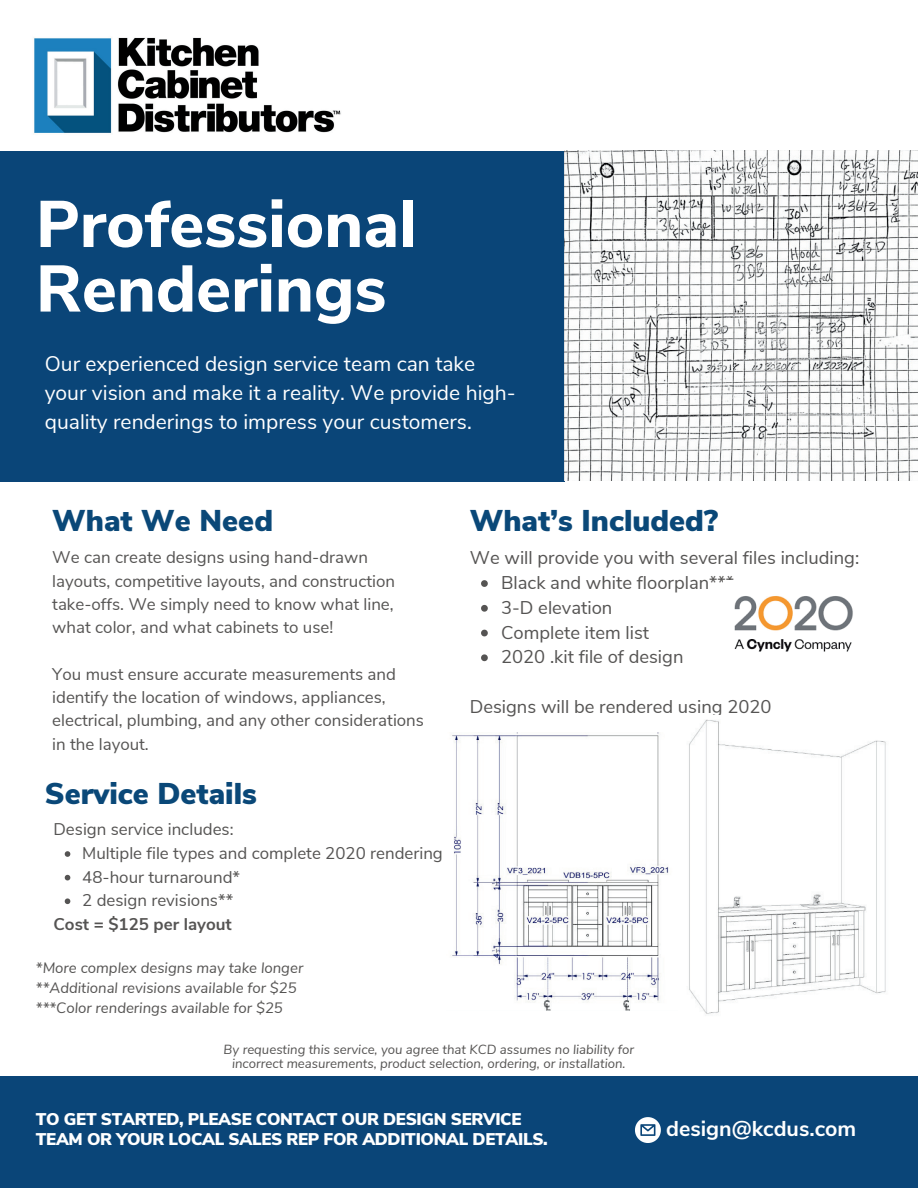
<style>
.page{position:relative;width:918px;height:1188px;background:#fff}
.page>*{position:absolute;margin:0;border:0;box-sizing:border-box;transform-origin:0 0}
.t1{font:800 65.55px/64.5px "Nunito Sans";color:#fff}
.t2{font:900 30px "Nunito Sans";color:#0a4878}
.t3{font:700 21.45px "Nunito Sans";color:#fff}
.t4{font:21px/29px "Nunito Sans";color:#fff}
.t5{font:18.45px/24.8px "Nunito Sans";color:#555453}
.t6{font:16.95px/23.2px "Nunito Sans";color:#555453}
.t7{font:900 16.95px/20.1px "Nunito Sans";letter-spacing:-.02em;color:#fff}
.t8{font:700 16.95px "Nunito Sans";color:#555453}
.t9{font:italic 15px/20.2px "Nunito Sans";color:#555453}
.t10{font:italic 13.2px/13.8px "Nunito Sans";color:#555453;text-align:center}
</style>
<div class="page">
<div style="left:0;top:151px;width:564px;height:330px;background:#0a4578"></div>
<div style="left:0;top:1077px;width:918px;height:111px;background:#0a4578"></div>
<img style="left:34px;top:37px;width:307px;height:96px">
<svg style="left:481px;top:580px;width:7px;height:7px"></svg>
<svg style="left:481px;top:605px;width:7px;height:7px"></svg>
<svg style="left:481px;top:630px;width:7px;height:6px"></svg>
<svg style="left:481px;top:654px;width:7px;height:7px"></svg>
<img style="left:734px;top:596px;width:119px;height:56px">
<img style="left:564px;top:151px;width:354px;height:329px">
<img style="left:452px;top:733px;width:217px;height:278px">
<img style="left:689px;top:719px;width:197px;height:295px">
<svg style="left:65px;top:851px;width:5px;height:6px"></svg>
<svg style="left:65px;top:875px;width:5px;height:5px"></svg>
<svg style="left:65px;top:898px;width:5px;height:6px"></svg>
<svg style="left:635px;top:1117px;width:26px;height:26px"></svg>
<h1 class="t1" style="left:36px;top:188px;width:382px">Professional<br>Renderings</h1>
<p class="t4" style="left:45px;top:348px;width:472px">Our experienced design service team can take your vision and make it a reality. We provide high&shy;quality renderings to impress your customers.</p>
<h2 class="t2" style="left:52px;top:499px;width:222px">What We Need</h2>
<p class="t6" style="left:52px;top:545px;width:344px">We can create designs using hand-drawn layouts, competitive layouts, and construction take-offs. We simply need to know what line, what color, and what cabinets to use!</p>
<p class="t6" style="left:52px;top:661px;width:373px">You must ensure accurate measurements and identify the location of windows, appliances, electrical, plumbing, and any other considerations in the layout.</p>
<h2 class="t2" style="left:45px;top:771px;width:214px">Service Details</h2>
<p class="t6" style="left:82px;top:817px;width:362px;line-height:23.7px;text-indent:-29px">Design service includes:<br>Multiple file types and complete 2020 rendering<br>48-hour turnaround*<br>2 design revisions**</p>
<p class="t8" style="left:53px;top:912px;width:180px">Cost = $125 per layout</p>
<h2 class="t2" style="left:470px;top:499px;width:250px">What’s Included?</h2>
<p class="t5" style="left:501px;top:544px;width:360px;text-indent:-31px">We will provide you with several files including:<br>Black and white floorplan***<br>3-D elevation<br>Complete item list<br>2020 .kit file of design</p>
<p class="t5" style="left:470px;top:693px;width:303px">Designs will be rendered using 2020</p>
<p class="t9" style="left:36px;top:957px;width:269px">*More complex designs may take longer **Additional revisions available for $25 ***Color renderings available for $25</p>
<p class="t10" style="left:224px;top:1042px;width:412px">By requesting this service, you agree that KCD assumes no liability for incorrect measurements, product selection, ordering, or installation.</p>
<p class="t7" style="left:36px;top:1108px;width:513px">TO GET STARTED, PLEASE CONTACT OUR DESIGN SERVICE<br>TEAM OR YOUR LOCAL SALES REP FOR ADDITIONAL DETAILS.</p>
<p class="t3" style="left:666px;top:1113px;width:192px">design@kcdus.com</p>
</div>
